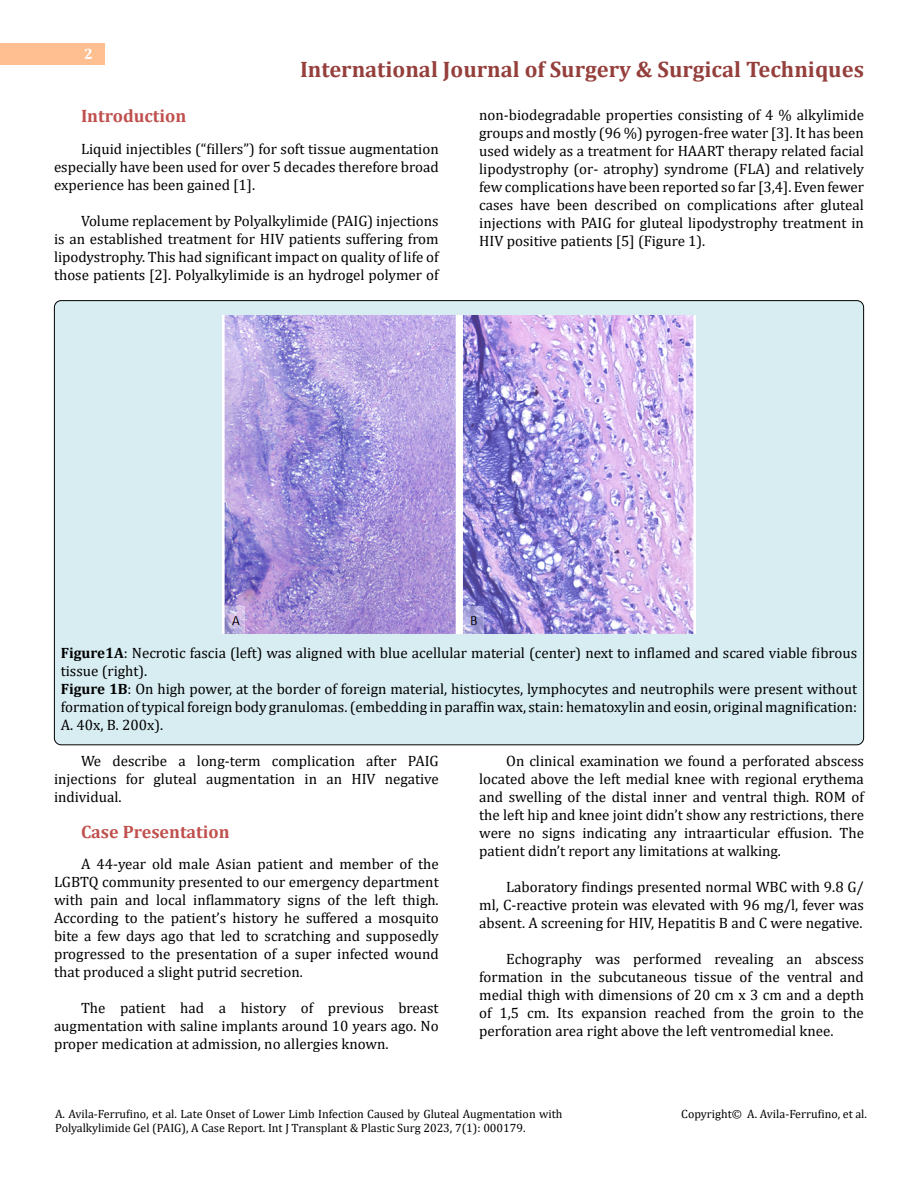
<style>
.page{position:relative;width:918px;height:1188px;background:#fff}
.page>*{position:absolute;margin:0;border:0;box-sizing:border-box;transform-origin:0 0}
.t1{font:700 22.5px "Cambria";color:#953f3c}
.t2{font:700 18px "Cambria";color:#c0504d}
.t3{font:15px/18px "Cambria";color:#000;text-align:justify}
.t4{font:700 15px "Cambria";color:#fff}
.t5{font:12px/14.4px "Cambria";color:#000}
.s1{font-weight:700}
</style>
<div class="page">
<div style="left:0;top:43px;width:105px;height:21px;background:#ffbf91"></div>
<div style="left:54px;top:301px;width:810px;height:444px;background:#d8edf2;border-radius:7px"></div>
<img style="left:223px;top:316px;width:472px;height:317px">
<p class="t4" style="left:84px;top:44px;width:10px">2</p>
<h1 class="t1" style="left:300px;top:54px;width:566px">International Journal of Surgery &amp; Surgical Techniques</h1>
<p class="t2" style="left:81px;top:103px;width:107px">Introduction</p>
<p class="t3" style="left:54px;top:139px;width:386px;text-indent:27px">Liquid injectibles (“fillers”) for soft tissue augmentation especially have been used for over 5 decades therefore broad experience has been gained [1].</p>
<p class="t3" style="left:54px;top:211px;width:386px;text-indent:27px">Volume replacement by Polyalkylimide (PAIG) injections is an established treatment for HIV patients suffering from lipodystrophy. This had significant impact on quality of life of those patients [2]. Polyalkylimide is an hydrogel polymer of</p>
<p class="t3" style="left:479px;top:105px;width:386px">non-biodegradable properties consisting of 4 % alkylimide groups and mostly (96 %) pyrogen-free water [3]. It has been used widely as a treatment for HAART therapy related facial lipodystrophy (or- atrophy) syndrome (FLA) and relatively few complications have been reported so far [3,4]. Even fewer cases have been described on complications after gluteal injections with PAIG for gluteal lipodystrophy treatment in HIV positive patients [5] (Figure 1).</p>
<p class="t3" style="left:61px;top:643px;width:798px;text-align:left"><span class="s1">Figure1A</span>: Necrotic fascia (left) was aligned with blue acellular material (center) next to inflamed and scared viable fibrous tissue (right).<br><span class="s1">Figure 1B</span>: On high power, at the border of foreign material, histiocytes, lymphocytes and neutrophils were present without formation of typical foreign body granulomas. (embedding in paraffin wax, stain: hematoxylin and eosin, original magnification:<br>A. 40x, B. 200x).</p>
<p class="t3" style="left:54px;top:751px;width:386px;text-indent:27px">We describe a long-term complication after PAIG injections for gluteal augmentation in an HIV negative individual.</p>
<p class="t2" style="left:81px;top:819px;width:150px">Case Presentation</p>
<p class="t3" style="left:54px;top:855px;width:386px;text-indent:27px">A 44-year old male Asian patient and member of the LGBTQ community presented to our emergency department with pain and local inflammatory signs of the left thigh.<br>According to the patient’s history he suffered a mosquito bite a few days ago that led to scratching and supposedly progressed to the presentation of a super infected wound that produced a slight putrid secretion.</p>
<p class="t3" style="left:54px;top:999px;width:386px;text-indent:27px">The patient had a history of previous breast augmentation with saline implants around 10 years ago. No proper medication at admission, no allergies known.</p>
<p class="t3" style="left:479px;top:751px;width:386px;text-indent:27px">On clinical examination we found a perforated abscess located above the left medial knee with regional erythema and swelling of the distal inner and ventral thigh. ROM of the left hip and knee joint didn’t show any restrictions, there were no signs indicating any intraarticular effusion. The patient didn’t report any limitations at walking.</p>
<p class="t3" style="left:479px;top:877px;width:386px;text-indent:27px">Laboratory findings presented normal WBC with 9.8 G/ ml, C-reactive protein was elevated with 96 mg/l, fever was absent. A screening for HIV, Hepatitis B and C were negative.</p>
<p class="t3" style="left:479px;top:949px;width:386px;text-indent:27px">Echography was performed revealing an abscess formation in the subcutaneous tissue of the ventral and medial thigh with dimensions of 20 cm x 3 cm and a depth of 1,5 cm. Its expansion reached from the groin to the perforation area right above the left ventromedial knee.</p>
<p class="t5" style="left:55px;top:1106px;width:509px">A. Avila-Ferrufino, et al. Late Onset of Lower Limb Infection Caused by Gluteal Augmentation with<br>Polyalkylimide Gel (PAIG), A Case Report. Int J Transplant &amp; Plastic Surg 2023, 7(1): 000179.</p>
<p class="t5" style="left:681px;top:1106px;width:187px">Copyright© A. Avila-Ferrufino, et al.</p>
</div>
